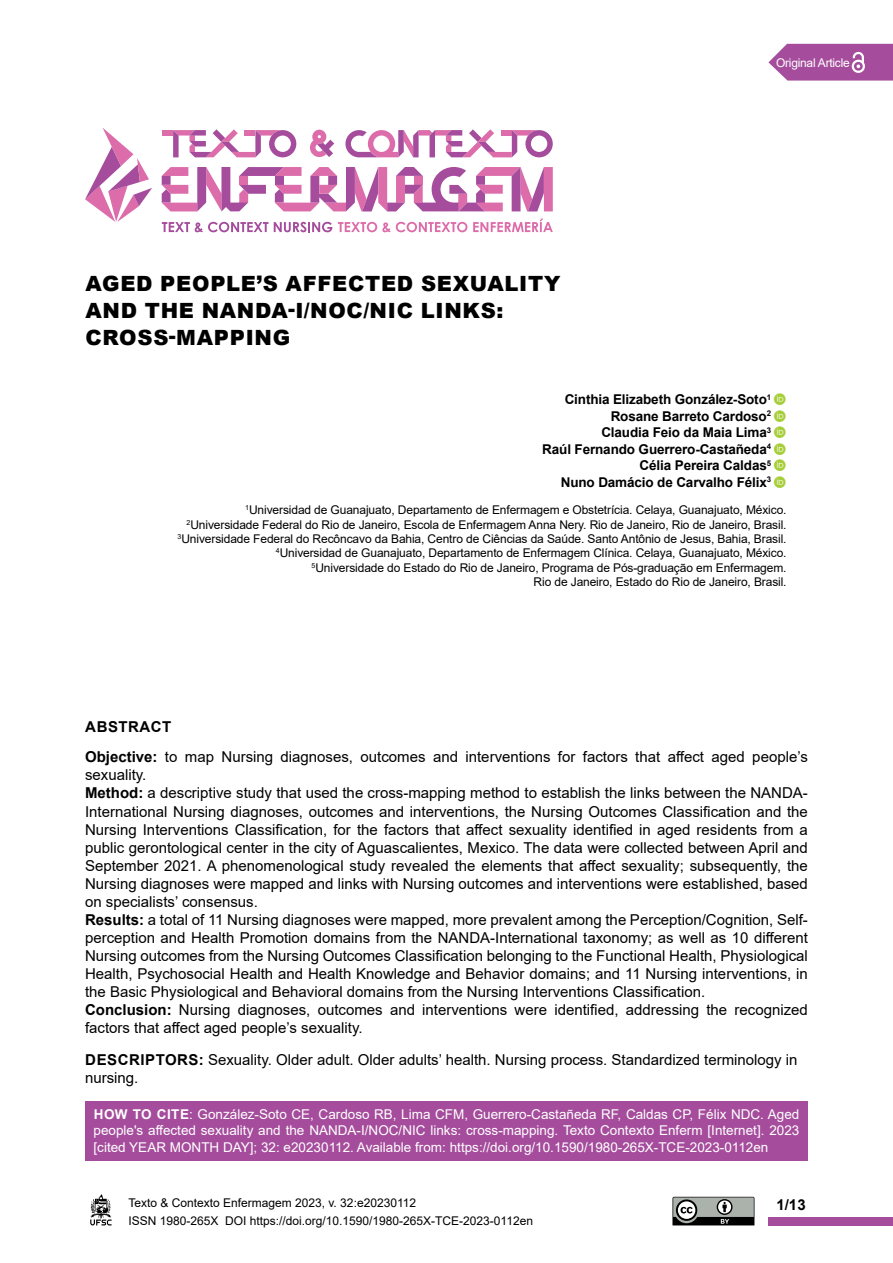
<style>
.page{position:relative;width:893px;height:1263px;background:#fff}
.page>*{position:absolute;margin:0;border:0;box-sizing:border-box;transform-origin:0 0}
.t1{font:900 21px/27px "Arial";letter-spacing:.035em;color:#000}
.t2{font:15px/18px "Arial";color:#000}
.t3{font:700 15px "Arial";color:#000}
.t4{font:13.5px/16.2px "Arial";color:#fff;text-align:justify}
.t5{font:700 13.5px/16.5px "Arial";letter-spacing:-.01em;color:#000;text-align:right}
.t6{font:12px/14.4px "Arial";letter-spacing:-.01em;color:#000}
.t7{font:12px "Arial";letter-spacing:-.02em;color:#fff}
.s1{font-weight:700}
</style>
<div class="page">
<div style="left:769px;top:1217px;width:124px;height:8px;background:#a54d9c"></div>
<svg style="left:90px;top:1194px;width:22px;height:31px"></svg>
<svg style="left:162px;top:167px;width:391px;height:45px"></svg>
<div style="left:162px;top:130px;width:11px;height:6px;background:#dd6daa"></div>
<svg style="left:173px;top:129px;width:123px;height:28px"></svg>
<svg style="left:310px;top:129px;width:243px;height:28px"></svg>
<svg style="left:162px;top:222px;width:106px;height:10px"></svg>
<svg style="left:274px;top:222px;width:58px;height:10px"></svg>
<svg style="left:338px;top:222px;width:129px;height:10px"></svg>
<svg style="left:473px;top:219px;width:80px;height:13px"></svg>
<svg style="left:85px;top:128px;width:67px;height:94px"></svg>
<svg style="left:768px;top:44px;width:125px;height:37px;background:#af61a7"></svg>
<svg style="left:672px;top:1197px;width:83px;height:29px;background:#777b78"></svg>
<div style="left:85px;top:1101px;width:723px;height:59px;background:#a54d9c"></div>
<h1 class="t1" style="left:85px;top:270px;width:476px">AGED PEOPLE’S AFFECTED SEXUALITY<br>AND THE NANDA-I/NOC/NIC LINKS:<br>CROSS-MAPPING</h1>
<p class="t7" style="left:776px;top:54px;width:75px">Original Article</p>
<p class="t5" style="left:542px;top:392px;width:230px">Cinthia Elizabeth González-Soto<sup>1<br></sup>Rosane Barreto Cardoso<sup>2<br></sup>Claudia Feio da Maia Lima<sup>3<br></sup>Raúl Fernando Guerrero-Castañeda<sup>4<br></sup>Célia Pereira Caldas<sup>5<br></sup>Nuno Damácio de Carvalho Félix<sup>3</sup></p>
<p class="t6" style="left:178px;top:503px;width:610px;text-align:right"><sup>1</sup>Universidad de Guanajuato, Departamento de Enfermagem e Obstetrícia. Celaya, Guanajuato, México.<br><sup>2</sup>Universidade Federal do Rio de Janeiro, Escola de Enfermagem Anna Nery. Rio de Janeiro, Rio de Janeiro, Brasil.<br><sup>3</sup>Universidade Federal do Recôncavo da Bahia, Centro de Ciências da Saúde. Santo Antônio de Jesus, Bahia, Brasil.<br><sup>4</sup>Universidad de Guanajuato, Departamento de Enfermagem Clínica. Celaya, Guanajuato, México.<br><sup>5</sup>Universidade do Estado do Rio de Janeiro, Programa de Pós-graduação em Enfermagem.<br>Rio de Janeiro, Estado do Rio de Janeiro, Brasil.</p>
<p class="t2" style="left:85px;top:711px;width:724px;line-height:30.8px"><span class="s1">ABSTRACT<br>Objective:</span> to map Nursing diagnoses, outcomes and interventions for factors that affect aged people’s</p>
<p class="t2" style="left:85px;top:766px;width:724px">sexuality.<br><span class="s1">Method:</span> a descriptive study that used the cross-mapping method to establish the links between the NANDA-International Nursing diagnoses, outcomes and interventions, the Nursing Outcomes Classification and the Nursing Interventions Classification, for the factors that affect sexuality identified in aged residents from a public gerontological center in the city of Aguascalientes, Mexico. The data were collected between April and September 2021. A phenomenological study revealed the elements that affect sexuality; subsequently, the Nursing diagnoses were mapped and links with Nursing outcomes and interventions were established, based on specialists’ consensus.<br><span class="s1">Results:</span> a total of 11 Nursing diagnoses were mapped, more prevalent among the Perception/Cognition, Self&shy;perception and Health Promotion domains from the NANDA-International taxonomy; as well as 10 different Nursing outcomes from the Nursing Outcomes Classification belonging to the Functional Health, Physiological Health, Psychosocial Health and Health Knowledge and Behavior domains; and 11 Nursing interventions, in the Basic Physiological and Behavioral domains from the Nursing Interventions Classification.<br><span class="s1">Conclusion:</span> Nursing diagnoses, outcomes and interventions were identified, addressing the recognized factors that affect aged people’s sexuality.</p>
<p class="t2" style="left:85px;top:1051px;width:714px"><span class="s1">DESCRIPTORS:</span> Sexuality. Older adult. Older adults’ health. Nursing process. Standardized terminology in nursing.</p>
<p class="t4" style="left:94px;top:1106px;width:707px"><span class="s1">HOW TO CITE</span>: González-Soto CE, Cardoso RB, Lima CFM, Guerrero-Castañeda RF, Caldas CP, Félix NDC. Aged people's affected sexuality and the NANDA-I/NOC/NIC links: cross-mapping. Texto Contexto Enferm [Internet]. 2023 [cited YEAR MONTH DAY]; 32: e20230112. Available from: https://doi.org/10.1590/1980-265X-TCE-2023-0112en</p>
<p class="t6" style="left:128px;top:1194px;width:406px;line-height:18px">Texto &amp; Contexto Enfermagem 2023, v. 32:e20230112<br>ISSN 1980-265X DOI https://doi.org/10.1590/1980-265X-TCE-2023-0112en</p>
<p class="t3" style="left:776px;top:1194px;width:31px">1/13</p>
</div>
